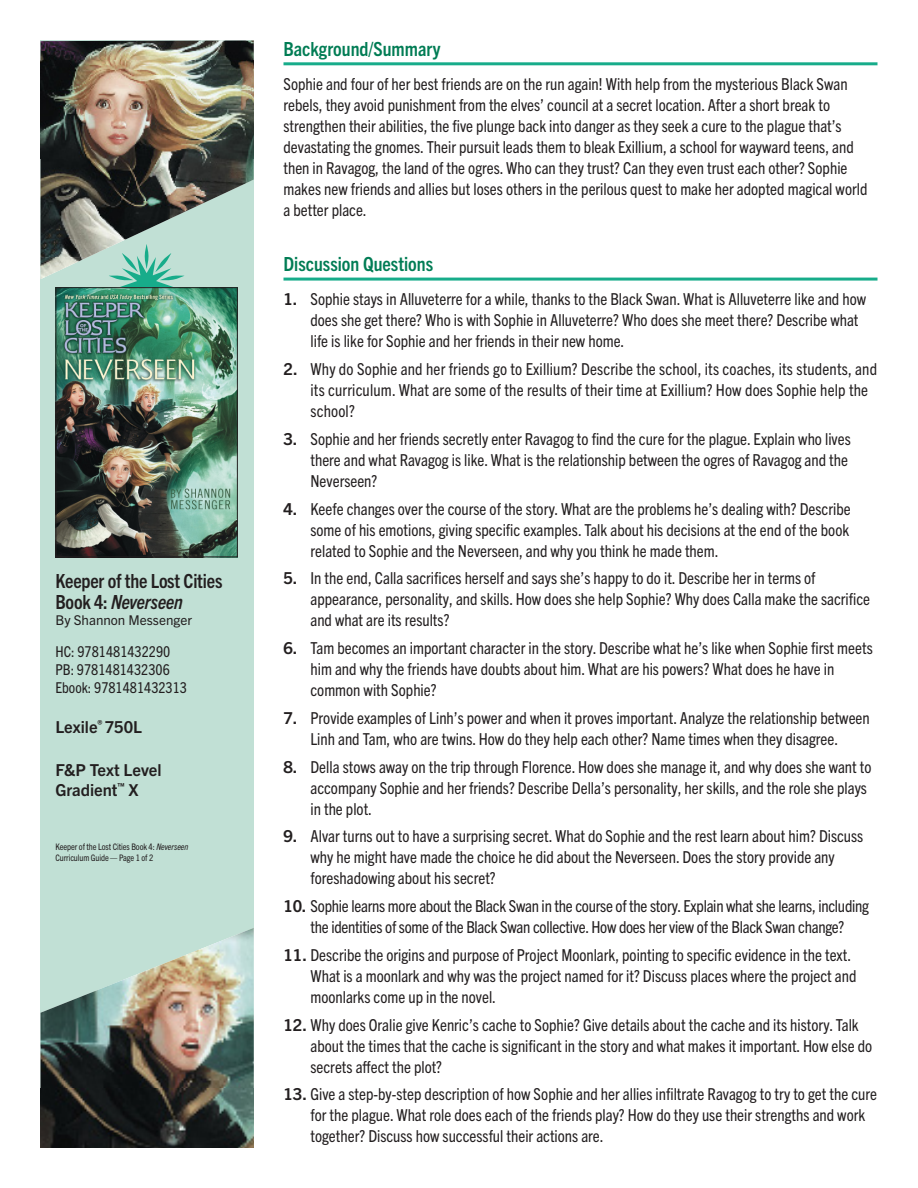
<style>
.page{position:relative;width:918px;height:1188px;background:#fff}
.page>*{position:absolute;margin:0;border:0;box-sizing:border-box;transform-origin:0 0}
.BK4_section_header{font:700 condensed 19.5px "Trade Gothic Next LT Pro";color:#007c54}
.sidebar-title{font:700 condensed 19.5px/21px "Trade Gothic Next LT Pro";letter-spacing:-.01em;color:#231f20}
.body{font:condensed 16.5px/21px "Trade Gothic Next LT Pro";color:#231f20}
.sidebar-lexile-level{font:700 16.5px/19.8px "Trade Gothic Next LT Pro";color:#231f20}
.sidebar-specs{font:condensed 15px "Trade Gothic Next LT Pro";color:#231f20}
.sidebar-author{font:13.5px "Trade Gothic Next LT Pro";color:#231f20}
.sidebar-page{font:condensed 9px/10.8px "Trade Gothic Next LT Pro";letter-spacing:-.01em;color:#231f20}
.s1{font-style:italic}
.s2{font-weight:700;font-stretch:normal}
</style>
<div class="page">
<div style="left:40px;top:40px;width:214px;height:1108px;background:#c1e0d5"></div>
<svg style="left:118px;top:279px;width:58px;height:8px"></svg>
<img style="left:58px;top:289px;width:178px;height:266px">
<div style="left:56px;top:287px;width:182px;height:270px;border:1px solid #231f20"></div>
<hr style="left:284px;top:62px;width:594px;height:3px;background:#17ac8a">
<hr style="left:284px;top:278px;width:594px;height:3px;background:#17ac8a">
<svg style="left:109px;top:257px;width:76px;height:22px"></svg>
<img style="left:40px;top:40px;width:214px;height:217px">
<img style="left:40px;top:257px;width:48px;height:22px">
<img style="left:40px;top:928px;width:214px;height:220px">
<p class="sidebar-title" style="left:56px;top:569px;width:168px">Keeper of the Lost Cities<br>Book 4: <span class="s1">Neverseen</span></p>
<p class="sidebar-author" style="left:56px;top:611px;width:138px">By Shannon Messenger</p>
<p class="sidebar-specs" style="left:56px;top:641px;width:116px">HC: 9781481432290</p>
<p class="sidebar-specs" style="left:56px;top:659px;width:116px">PB: 9781481432306</p>
<p class="sidebar-specs" style="left:56px;top:677px;width:133px">Ebook: 9781481432313</p>
<p class="sidebar-lexile-level" style="left:56px;top:716px;width:88px">Lexile<sup>®</sup> 750L</p>
<p class="sidebar-lexile-level" style="left:56px;top:759px;width:108px">F&amp;P Text Level<br>Gradient<sup>™</sup> X</p>
<p class="sidebar-page" style="left:56px;top:841px;width:134px">Keeper of the Lost Cities Book 4: <span class="s1">Neverseen<br></span>Curriculum Guide — Page 1 of 2</p>
<p class="BK4_section_header" style="left:284px;top:35px;width:158px">Background/Summary</p>
<p class="body" style="left:284px;top:73px;width:585px">Sophie and four of her best friends are on the run again! With help from the mysterious Black Swan rebels, they avoid punishment from the elves’ council at a secret location. After a short break to strengthen their abilities, the five plunge back into danger as they seek a cure to the plague that’s devastating the gnomes. Their pursuit leads them to bleak Exillium, a school for wayward teens, and then in Ravagog, the land of the ogres. Who can they trust? Can they even trust each other? Sophie makes new friends and allies but loses others in the perilous quest to make her adopted magical world a better place.</p>
<p class="BK4_section_header" style="left:284px;top:250px;width:151px">Discussion Questions</p>
<p class="body" style="left:310px;top:288px;width:557px;text-indent:-27px"><span class="s2">1.</span> Sophie stays in Alluveterre for a while, thanks to the Black Swan. What is Alluveterre like and how does she get there? Who is with Sophie in Alluveterre? Who does she meet there? Describe what life is like for Sophie and her friends in their new home.</p>
<p class="body" style="left:310px;top:358px;width:568px;text-indent:-27px"><span class="s2">2.</span> Why do Sophie and her friends go to Exillium? Describe the school, its coaches, its students, and its curriculum. What are some of the results of their time at Exillium? How does Sophie help the school?</p>
<p class="body" style="left:310px;top:427px;width:542px;text-indent:-27px"><span class="s2">3.</span> Sophie and her friends secretly enter Ravagog to find the cure for the plague. Explain who lives there and what Ravagog is like. What is the relationship between the ogres of Ravagog and the<br>Neverseen?</p>
<p class="body" style="left:310px;top:497px;width:542px;text-align:justify;text-indent:-27px"><span class="s2">4.</span> Keefe changes over the course of the story. What are the problems he’s dealing with? Describe some of his emotions, giving specific examples. Talk about his decisions at the end of the book related to Sophie and the Neverseen, and why you think he made them.</p>
<p class="body" style="left:310px;top:567px;width:561px;text-indent:-27px"><span class="s2">5.</span> In the end, Calla sacrifices herself and says she’s happy to do it. Describe her in terms of appearance, personality, and skills. How does she help Sophie? Why does Calla make the sacrifice and what are its results?</p>
<p class="body" style="left:310px;top:637px;width:564px;text-indent:-27px"><span class="s2">6.</span> Tam becomes an important character in the story. Describe what he’s like when Sophie first meets him and why the friends have doubts about him. What are his powers? What does he have in common with Sophie?</p>
<p class="body" style="left:284px;top:706px;width:588px;text-align:center"><span class="s2">7.</span> Provide examples of Linh’s power and when it proves important. Analyze the relationship between<br>Linh and Tam, who are twins. How do they help each other? Name times when they disagree.</p>
<p class="body" style="left:310px;top:755px;width:563px;text-indent:-27px"><span class="s2">8.</span> Della stows away on the trip through Florence. How does she manage it, and why does she want to accompany Sophie and her friends? Describe Della’s personality, her skills, and the role she plays in the plot.</p>
<p class="body" style="left:310px;top:825px;width:554px;text-indent:-27px"><span class="s2">9.</span> Alvar turns out to have a surprising secret. What do Sophie and the rest learn about him? Discuss why he might have made the choice he did about the Neverseen. Does the story provide any foreshadowing about his secret?</p>
<p class="body" style="left:284px;top:895px;width:587px;text-align:center"><span class="s2">10.</span> Sophie learns more about the Black Swan in the course of the story. Explain what she learns, including the identities of some of the Black Swan collective. How does her view of the Black Swan change?</p>
<p class="body" style="left:310px;top:943px;width:547px;text-indent:-27px"><span class="s2">11.</span> Describe the origins and purpose of Project Moonlark, pointing to specific evidence in the text.<br>What is a moonlark and why was the project named for it? Discuss places where the project and moonlarks come up in the novel.</p>
<p class="body" style="left:310px;top:1013px;width:563px;text-indent:-27px"><span class="s2">12.</span> Why does Oralie give Kenric’s cache to Sophie? Give details about the cache and its history. Talk about the times that the cache is significant in the story and what makes it important. How else do secrets affect the plot?</p>
<p class="body" style="left:310px;top:1083px;width:568px;text-indent:-27px"><span class="s2">13.</span> Give a step-by-step description of how Sophie and her allies infiltrate Ravagog to try to get the cure for the plague. What role does each of the friends play? How do they use their strengths and work together? Discuss how successful their actions are.</p>
</div>
